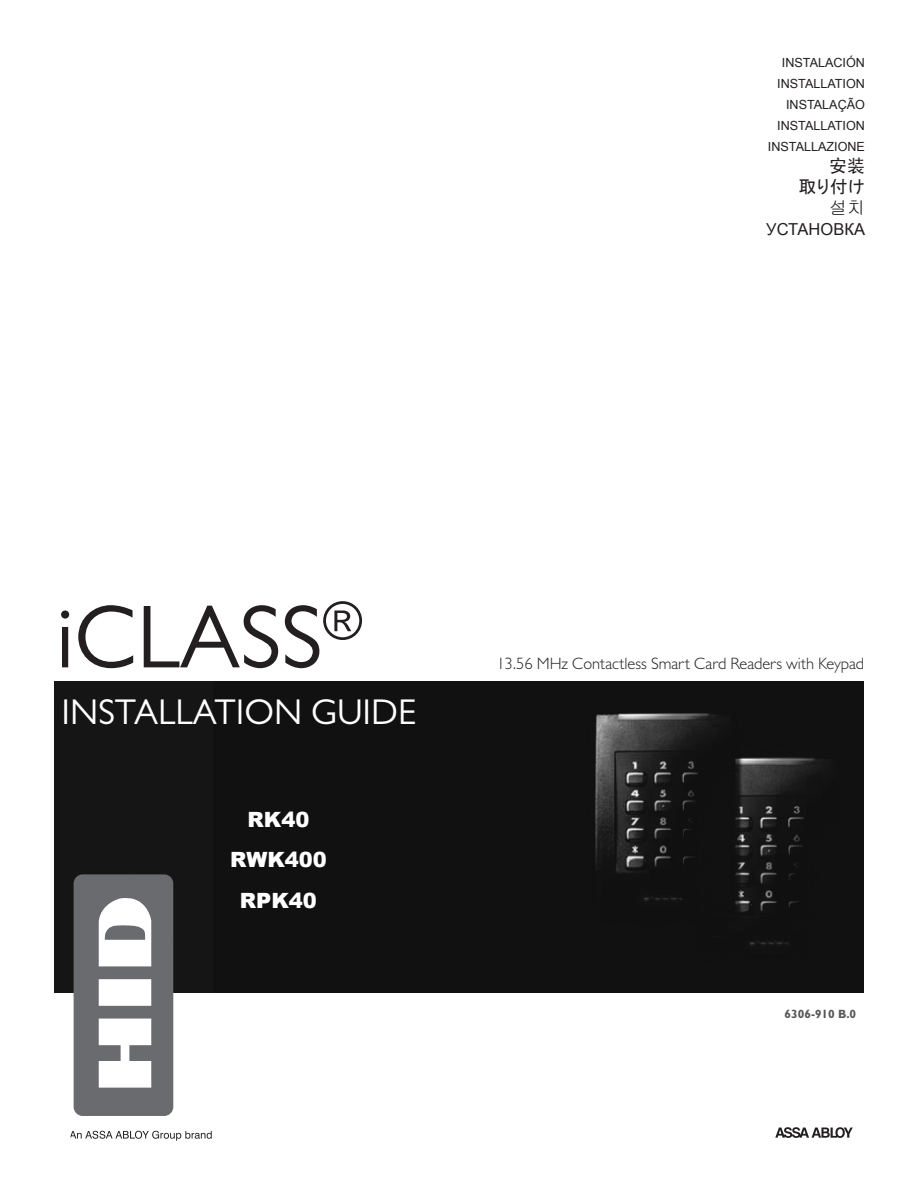
<style>
.page{position:relative;width:918px;height:1188px;background:#fff}
.page>*{position:absolute;margin:0;border:0;box-sizing:border-box;transform-origin:0 0}
.t1{font:90px "Gill Sans MT Pro";color:#231f20}
.t2{font:36px "Gill Sans MT Pro";color:#fff}
.t3{font:900 21px "Arial";color:#fff}
.t4{font:18px "MS P Gothic";color:#231f20}
.t5{font:18px "Sim Hei";color:#231f20}
.t6{font:18px "Gulim";color:#231f20}
.t7{font:300 16.5px "Gill Sans MT Pro";color:#231f20}
.t8{font:16.5px "Arial";color:#231f20}
.t9{font:12.6px "Arial";color:#231f20}
.t10{font:700 12px "Gill Sans MT Pro";color:#57585a}
</style>
<div class="page">
<div style="left:54px;top:682px;width:810px;height:310px;background:#111"></div>
<svg style="left:71px;top:1131px;width:141px;height:10px"></svg>
<svg style="left:775px;top:1127px;width:78px;height:11px"></svg>
<svg style="left:74px;top:874px;width:99px;height:242px"></svg>
<p class="t9" style="left:782px;top:54px;width:85px">INSTALACIÓN</p>
<p class="t9" style="left:777px;top:75px;width:89px">INSTALLATION</p>
<p class="t9" style="left:786px;top:96px;width:80px">INSTALAÇÃO</p>
<p class="t9" style="left:777px;top:117px;width:89px">INSTALLATION</p>
<p class="t9" style="left:768px;top:138px;width:99px">INSTALLAZIONE</p>
<p class="t5" style="left:829px;top:157px;width:37px">安装</p>
<p class="t4" style="left:799px;top:178px;width:68px">取り付け</p>
<p class="t6" style="left:829px;top:199px;width:37px">설치</p>
<p class="t8" style="left:766px;top:219px;width:100px">Установка</p>
<p class="t1" style="left:56px;top:584px;width:308px">iCLASS<sup>®</sup></p>
<p class="t2" style="left:62px;top:691px;width:356px">INSTALLATION GUIDE</p>
<p class="t3" style="left:248px;top:804px;width:63px">RK40</p>
<p class="t3" style="left:230px;top:844px;width:98px">RWK400</p>
<p class="t3" style="left:240px;top:885px;width:79px">RPK40</p>
<p class="t7" style="left:497px;top:654px;width:369px">13.56 MHz Contactless Smart Card Readers with Keypad</p>
<p class="t10" style="left:785px;top:1007px;width:73px">6306-910 B.0</p>
</div>
